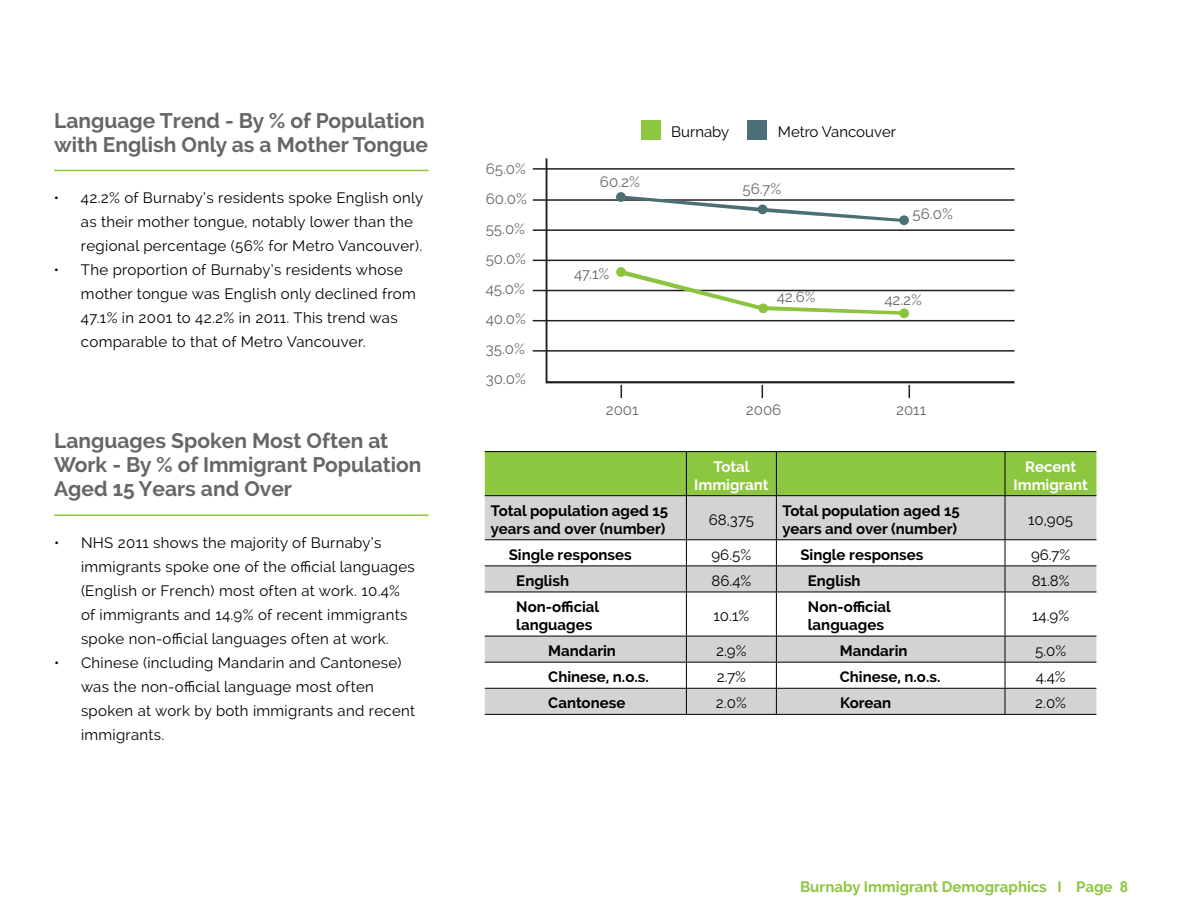
<style>
.page{position:relative;width:1188px;height:918px;background:#fff}
.page>*{position:absolute;margin:0;border:0;box-sizing:border-box;transform-origin:0 0}
.t1{font:700 21px/24px "Raleway";color:#666}
.t2{font:15px/24px "Raleway";letter-spacing:.02em;color:#000}
.t3{font:700 15px/18px "Raleway";color:#000}
.t4{font:15px/30px "Raleway";color:#666}
.t5{font:700 15px "Raleway";color:#8dc63f}
.t6{font:700 15px/18px "Raleway";color:#fff;text-align:center}
.t7{font:15px "Raleway";color:#000}
.s1{font-family:"Arial"}
</style>
<div class="page">
<hr style="left:54px;top:514px;width:375px;height:2px;background:#8dc63f">
<div style="left:485px;top:452px;width:611px;height:43px;background:#8dc63f"></div>
<svg style="left:485px;top:496px;width:611px;height:218px;fill:#d1d3d4"></svg>
<hr style="left:485px;top:451px;width:201px;height:1px;background:#000">
<hr style="left:686px;top:451px;width:90px;height:1px;background:#000">
<hr style="left:686px;top:452px;width:1px;height:43px;background:#000">
<hr style="left:776px;top:451px;width:229px;height:1px;background:#000">
<hr style="left:776px;top:452px;width:1px;height:43px;background:#000">
<hr style="left:1005px;top:451px;width:91px;height:1px;background:#000">
<hr style="left:1005px;top:452px;width:1px;height:43px;background:#000">
<hr style="left:485px;top:495px;width:201px;height:1px;background:#000">
<hr style="left:686px;top:495px;width:90px;height:1px;background:#000">
<hr style="left:686px;top:496px;width:1px;height:43px;background:#000">
<hr style="left:776px;top:495px;width:229px;height:1px;background:#000">
<hr style="left:776px;top:496px;width:1px;height:43px;background:#000">
<hr style="left:1005px;top:495px;width:91px;height:1px;background:#000">
<hr style="left:1005px;top:496px;width:1px;height:43px;background:#000">
<hr style="left:485px;top:539px;width:201px;height:1px;background:#000">
<hr style="left:686px;top:539px;width:90px;height:1px;background:#000">
<hr style="left:776px;top:539px;width:229px;height:1px;background:#000">
<hr style="left:1005px;top:539px;width:91px;height:1px;background:#000">
<hr style="left:485px;top:566px;width:201px;height:1px;background:#000">
<hr style="left:686px;top:566px;width:90px;height:1px;background:#000">
<svg style="left:686px;top:540px;width:1px;height:52px"></svg>
<hr style="left:776px;top:566px;width:229px;height:1px;background:#000">
<svg style="left:776px;top:540px;width:1px;height:52px"></svg>
<hr style="left:1005px;top:566px;width:91px;height:1px;background:#000">
<svg style="left:1005px;top:540px;width:1px;height:52px"></svg>
<hr style="left:485px;top:592px;width:201px;height:1px;background:#000">
<hr style="left:686px;top:592px;width:90px;height:1px;background:#000">
<hr style="left:686px;top:592px;width:1px;height:44px;background:#000">
<hr style="left:776px;top:592px;width:229px;height:1px;background:#000">
<hr style="left:776px;top:592px;width:1px;height:44px;background:#000">
<hr style="left:1005px;top:592px;width:91px;height:1px;background:#000">
<hr style="left:1005px;top:592px;width:1px;height:44px;background:#000">
<hr style="left:485px;top:636px;width:201px;height:1px;background:#000">
<hr style="left:686px;top:636px;width:90px;height:1px;background:#000">
<hr style="left:776px;top:636px;width:229px;height:1px;background:#000">
<hr style="left:1005px;top:636px;width:91px;height:1px;background:#000">
<hr style="left:485px;top:662px;width:201px;height:1px;background:#000">
<hr style="left:686px;top:662px;width:90px;height:1px;background:#000">
<hr style="left:776px;top:662px;width:229px;height:1px;background:#000">
<hr style="left:1005px;top:662px;width:91px;height:1px;background:#000">
<hr style="left:485px;top:688px;width:201px;height:1px;background:#000">
<hr style="left:686px;top:688px;width:90px;height:1px;background:#000">
<svg style="left:686px;top:636px;width:1px;height:78px"></svg>
<hr style="left:776px;top:688px;width:229px;height:1px;background:#000">
<svg style="left:776px;top:636px;width:1px;height:78px"></svg>
<hr style="left:1005px;top:688px;width:91px;height:1px;background:#000">
<svg style="left:1005px;top:636px;width:1px;height:78px"></svg>
<hr style="left:485px;top:714px;width:201px;height:1px;background:#000">
<hr style="left:686px;top:714px;width:90px;height:1px;background:#000">
<hr style="left:776px;top:714px;width:229px;height:1px;background:#000">
<hr style="left:1005px;top:714px;width:91px;height:1px;background:#000">
<hr style="left:54px;top:170px;width:375px;height:1px;background:#8dc63f">
<svg style="left:546px;top:158px;width:469px;height:225px"></svg>
<svg style="left:909px;top:385px;width:1px;height:13px"></svg>
<svg style="left:762px;top:385px;width:1px;height:13px"></svg>
<svg style="left:621px;top:385px;width:1px;height:13px"></svg>
<hr style="left:533px;top:350px;width:482px;height:2px;background:#241f21">
<hr style="left:533px;top:320px;width:482px;height:1px;background:#241f21">
<hr style="left:533px;top:290px;width:482px;height:1px;background:#241f21">
<hr style="left:533px;top:260px;width:482px;height:1px;background:#241f21">
<hr style="left:533px;top:229px;width:482px;height:2px;background:#241f21">
<hr style="left:533px;top:199px;width:482px;height:2px;background:#241f21">
<hr style="left:533px;top:168px;width:482px;height:2px;background:#241f21">
<svg style="left:619px;top:269px;width:283px;height:46px"></svg>
<div style="left:616px;top:267px;width:10px;height:10px;background:#8cc440;border-radius:50%"></div>
<div style="left:758px;top:304px;width:10px;height:9px;background:#8cc440;border-radius:50%"></div>
<div style="left:899px;top:308px;width:10px;height:10px;background:#8cc440;border-radius:50%"></div>
<svg style="left:621px;top:195px;width:285px;height:27px"></svg>
<div style="left:616px;top:192px;width:10px;height:10px;background:#4a7075;border-radius:50%"></div>
<div style="left:758px;top:204px;width:9px;height:10px;background:#4a7075;border-radius:50%"></div>
<div style="left:899px;top:215px;width:10px;height:10px;background:#4a7075;border-radius:50%"></div>
<div style="left:641px;top:120px;width:20px;height:20px;background:#8dc63f"></div>
<div style="left:747px;top:120px;width:20px;height:20px;background:#4a7075"></div>
<h1 class="t1" style="left:54px;top:108px;width:376px">Language Trend - By % of Population with English Only as a Mother Tongue</h1>
<p class="t2" style="left:81px;top:186px;width:344px;text-indent:-27px">• 42.2% of Burnaby’s residents spoke English only as their mother tongue, notably lower than the regional percentage (56% for Metro Vancouver).</p>
<p class="t2" style="left:81px;top:258px;width:336px;text-indent:-27px">• The proportion of Burnaby’s residents whose mother tongue was English only declined from 47.1% in 2001 to 42.2% in 2011. This trend was comparable to that of Metro Vancouver.</p>
<h1 class="t1" style="left:54px;top:429px;width:369px">Languages Spoken Most Often at<br>Work - By % of Immigrant Population<br>Aged 15 Years and Over</h1>
<p class="t2" style="left:81px;top:531px;width:335px;text-indent:-27px">• NHS 2011 shows the majority of Burnaby’s immigrants spoke one of the official languages (English or French) most often at work. 10.4% of immigrants and 14.9% of recent immigrants spoke non-official languages often at work.</p>
<p class="t2" style="left:81px;top:651px;width:336px;text-indent:-27px">• Chinese (including Mandarin and Cantonese) was the non-official language most often spoken at work by both immigrants and recent immigrants.</p>
<p class="t4" style="left:486px;top:154px;width:43px">65.0%<br>60.0%<br>55.0%<br>50.0%<br>45.0%<br>40.0%<br>35.0%<br>30.0%</p>
<p class="t4" style="left:600px;top:167px;width:42px">60.2%</p>
<p class="t4" style="left:574px;top:259px;width:37px">47.1%</p>
<p class="t7" style="left:671px;top:123px;width:60px">Burnaby</p>
<p class="t7" style="left:778px;top:123px;width:120px">Metro Vancouver</p>
<p class="t4" style="left:742px;top:174px;width:40px">56.7%</p>
<p class="t4" style="left:913px;top:198px;width:42px">56.0%</p>
<p class="t4" style="left:777px;top:282px;width:40px">42.6%</p>
<p class="t4" style="left:884px;top:285px;width:39px">42.2%</p>
<p class="t4" style="left:606px;top:395px;width:34px">2001</p>
<p class="t4" style="left:746px;top:395px;width:37px">2006</p>
<p class="t4" style="left:896px;top:395px;width:32px">2011</p>
<p class="t6" style="left:694px;top:457px;width:76px">Total<br>Immigrant</p>
<p class="t6" style="left:1013px;top:457px;width:76px">Recent<br>Immigrant</p>
<p class="t3" style="left:491px;top:502px;width:179px">Total population aged 15 years and over (number)</p>
<p class="t2" style="left:709px;top:507px;width:47px">68,375</p>
<p class="t3" style="left:782px;top:502px;width:179px">Total population aged 15 years and over (number)</p>
<p class="t2" style="left:1028px;top:507px;width:47px">10,905</p>
<p class="t3" style="left:509px;top:546px;width:125px">Single responses</p>
<p class="t2" style="left:711px;top:543px;width:41px">96.5%</p>
<p class="t3" style="left:800px;top:546px;width:125px">Single responses</p>
<p class="t2" style="left:1031px;top:543px;width:41px">96.7%</p>
<p class="t3" style="left:516px;top:572px;width:54px">English</p>
<p class="t2" style="left:711px;top:569px;width:41px">86.4%</p>
<p class="t3" style="left:808px;top:572px;width:54px">English</p>
<p class="t2" style="left:1032px;top:569px;width:39px">81.8%</p>
<p class="t3" style="left:516px;top:598px;width:85px">Non-official languages</p>
<p class="t2" style="left:714px;top:604px;width:37px">10.1%</p>
<p class="t3" style="left:808px;top:598px;width:85px">Non-official languages</p>
<p class="t2" style="left:1032px;top:604px;width:39px">14.9%</p>
<p class="t3" style="left:548px;top:642px;width:69px">Mandarin</p>
<p class="t2" style="left:716px;top:639px;width:32px">2.9%</p>
<p class="t3" style="left:840px;top:642px;width:69px">Mandarin</p>
<p class="t2" style="left:1035px;top:639px;width:33px">5.0%</p>
<p class="t3" style="left:548px;top:668px;width:102px">Chinese, n.o.s.</p>
<p class="t2" style="left:717px;top:665px;width:31px">2.7%</p>
<p class="t3" style="left:840px;top:668px;width:102px">Chinese, n.o.s.</p>
<p class="t2" style="left:1036px;top:665px;width:31px">4.4%</p>
<p class="t3" style="left:548px;top:694px;width:79px">Cantonese</p>
<p class="t2" style="left:716px;top:691px;width:32px">2.0%</p>
<p class="t3" style="left:840px;top:694px;width:53px">Korean</p>
<p class="t2" style="left:1035px;top:691px;width:32px">2.0%</p>
<p class="t5" style="left:800px;top:878px;width:329px">Burnaby Immigrant Demographics I Page <span class="s1">8</span></p>
</div>
